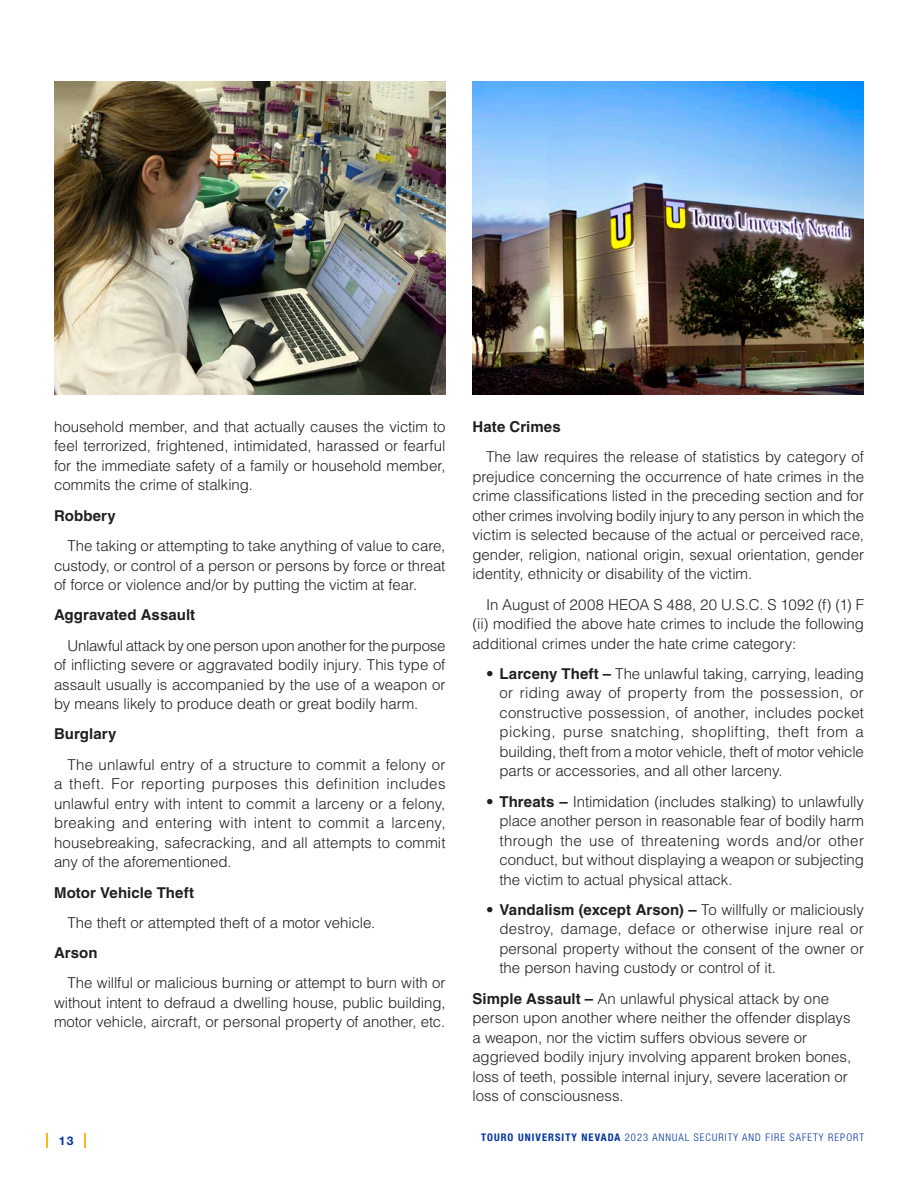
<style>
.page{position:relative;width:918px;height:1188px;background:#fff}
.page>*{position:absolute;margin:0;border:0;box-sizing:border-box;transform-origin:0 0}
.t1{font:300 15px/19.5px "Helvetica LT Std";letter-spacing:-.005em;color:#231f20;text-align:justify}
.t2{font:700 15px "Helvetica LT Std";letter-spacing:.005em;color:#231f20}
.t3{font:700 12px "Helvetica Neue LT Std";color:#0033a0}
.t4{font:300 condensed 10.5px "Helvetica Neue LT Std";letter-spacing:.1em;color:#0033a0}
.s1{font-weight:700}
</style>
<div class="page">
<svg style="left:46px;top:1133px;width:2px;height:14px"></svg>
<svg style="left:84px;top:1133px;width:2px;height:14px"></svg>
<img style="left:472px;top:81px;width:392px;height:313px">
<img style="left:54px;top:81px;width:392px;height:313px">
<p class="t1" style="left:54px;top:417px;width:393px">household member, and that actually causes the victim to feel terrorized, frightened, intimidated, harassed or fearful for the immediate safety of a family or household member, commits the crime of stalking.</p>
<h3 class="t2" style="left:54px;top:506px;width:63px">Robbery</h3>
<p class="t1" style="left:54px;top:536px;width:393px;text-indent:14px">The taking or attempting to take anything of value to care, custody, or control of a person or persons by force or threat of force or violence and/or by putting the victim at fear.</p>
<h3 class="t2" style="left:54px;top:606px;width:143px">Aggravated Assault</h3>
<p class="t1" style="left:54px;top:635px;width:393px;text-indent:14px">Unlawful attack by one person upon another for the purpose of inflicting severe or aggravated bodily injury. This type of assault usually is accompanied by the use of a weapon or by means likely to produce death or great bodily harm.</p>
<h3 class="t2" style="left:54px;top:725px;width:64px">Burglary</h3>
<p class="t1" style="left:54px;top:755px;width:393px;text-indent:14px">The unlawful entry of a structure to commit a felony or a theft. For reporting purposes this definition includes unlawful entry with intent to commit a larceny or a felony, breaking and entering with intent to commit a larceny, housebreaking, safecracking, and all attempts to commit any of the aforementioned.</p>
<h3 class="t2" style="left:54px;top:883px;width:142px">Motor Vehicle Theft</h3>
<p class="t1" style="left:68px;top:913px;width:309px">The theft or attempted theft of a motor vehicle.</p>
<h3 class="t2" style="left:54px;top:944px;width:45px">Arson</h3>
<p class="t1" style="left:54px;top:973px;width:393px;text-indent:14px">The willful or malicious burning or attempt to burn with or without intent to defraud a dwelling house, public building, motor vehicle, aircraft, or personal property of another, etc.</p>
<h3 class="t2" style="left:472px;top:418px;width:90px">Hate Crimes</h3>
<p class="t1" style="left:472px;top:447px;width:393px;text-indent:14px">The law requires the release of statistics by category of prejudice concerning the occurrence of hate crimes in the crime classifications listed in the preceding section and for other crimes involving bodily injury to any person in which the victim is selected because of the actual or perceived race, gender, religion, national origin, sexual orientation, gender identity, ethnicity or disability of the victim.</p>
<p class="t1" style="left:472px;top:594px;width:393px;text-indent:14px">In August of 2008 HEOA S 488, 20 U.S.C. S 1092 (f) (1) F (ii) modified the above hate crimes to include the following additional crimes under the hate crime category:</p>
<p class="t1" style="left:500px;top:664px;width:366px;text-indent:-14px">• <span class="s1">Larceny Theft –</span> The unlawful taking, carrying, leading or riding away of property from the possession, or constructive possession, of another, includes pocket picking, purse snatching, shoplifting, theft from a building, theft from a motor vehicle, theft of motor vehicle parts or accessories, and all other larceny.</p>
<p class="t1" style="left:500px;top:791px;width:366px;text-indent:-14px">• <span class="s1">Threats –</span> Intimidation (includes stalking) to unlawfully place another person in reasonable fear of bodily harm through the use of threatening words and/or other conduct, but without displaying a weapon or subjecting the victim to actual physical attack.</p>
<p class="t1" style="left:500px;top:900px;width:366px;text-indent:-14px">• <span class="s1">Vandalism (except Arson) –</span> To willfully or maliciously destroy, damage, deface or otherwise injure real or personal property without the consent of the owner or the person having custody or control of it.</p>
<p class="t1" style="left:472px;top:989px;width:380px;text-align:left"><span class="s1">Simple Assault –</span> An unlawful physical attack by one person upon another where neither the offender displays a weapon, nor the victim suffers obvious severe or aggrieved bodily injury involving apparent broken bones, loss of teeth, possible internal injury, severe laceration or loss of consciousness.</p>
<p class="t3" style="left:59px;top:1133px;width:16px">13</p>
<p class="t4" style="left:481px;top:1132px;width:384px"><span class="s1">TOURO UNIVERSITY NEVADA</span> 2023 ANNUAL SECURITY AND FIRE SAFETY REPORT</p>
</div>
